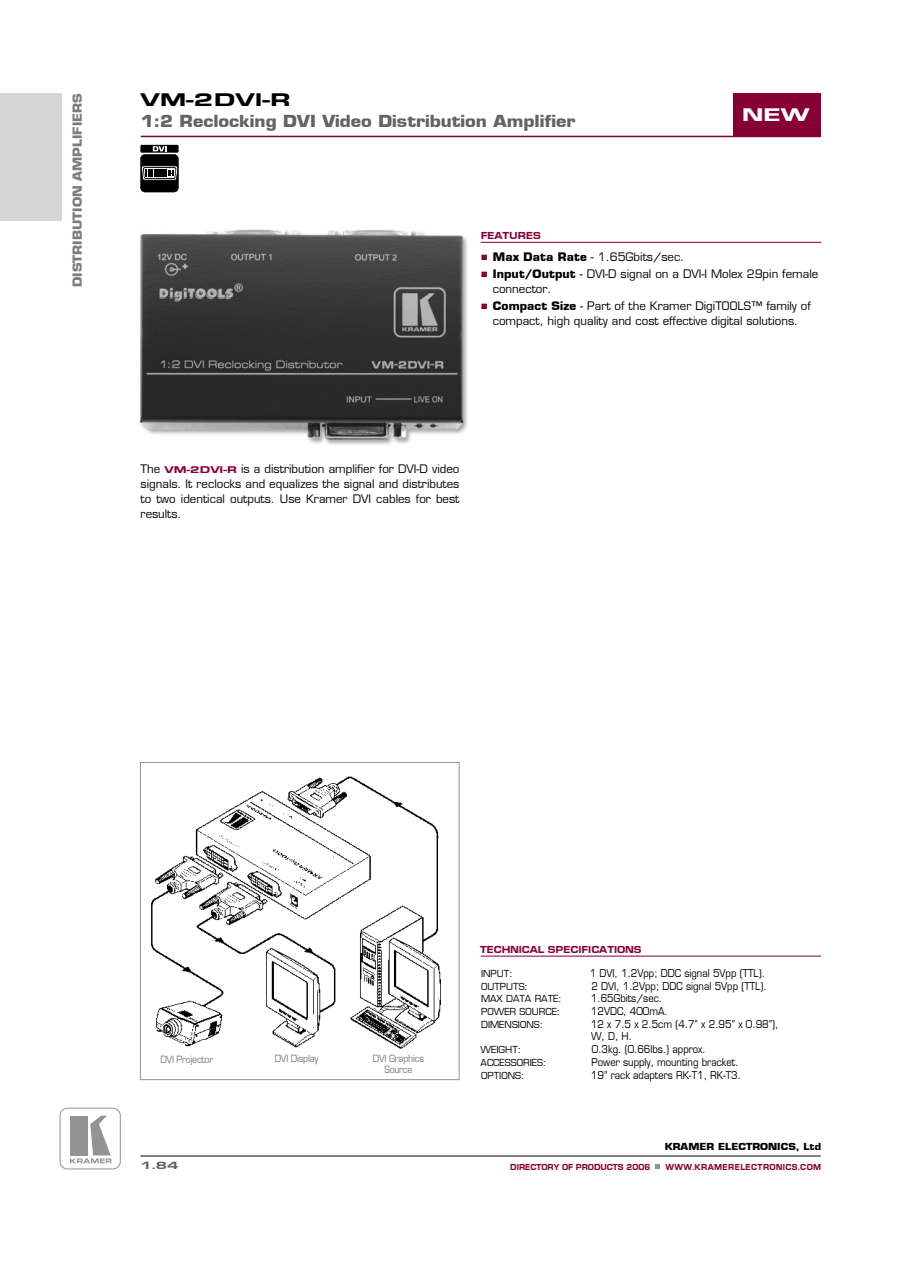
<style>
.page{position:relative;width:919px;height:1263px;background:#fff}
.page>*{position:absolute;margin:0;border:0;box-sizing:border-box;transform-origin:0 0}
.t1{font:800 18.9px "Eurose Wide";color:#000;scale:1.11 1}
.t2{font:800 18.9px "Eurose Wide";color:#fff;scale:1.11 1}
.t3{font:900 16.2px "Eurostile";color:#636363;scale:1.11 1}
.t4{font:900 12.15px "Eurostile";color:#7c7c7c;scale:1.11 1}
.t5{font:500 11.4px/15px "Eurostile";color:#000;text-align:justify}
.t6{font:800 10.8px "Eurose Wide";color:#636363;scale:1.11 1}
.t7{font:500 10.5px/12px "Eurostile";color:#000;scale:.9 1}
.t8{font:800 10.5px "Eurose Wide";color:#860034;scale:.8 1}
.t9{font:500 9.75px/10.5px "Eurostile";letter-spacing:-.025em;color:#7c7c7c;text-align:center;scale:.9 1}
.t10{font:500 9.45px "Eurostile";color:#000}
.t11{font:900 9.45px "Eurostile";color:#000;scale:1.11 1}
.t12{font:800 9px "Eurose Wide";letter-spacing:.06em;color:#8a0032;scale:.7 1}
.t13{font:800 9px "Eurose Wide";color:#8a0032;scale:.7 1}
.s1{font-family:"Arial";font-weight:400;color:#860034}
.s2{font-weight:900}
.s3{font-family:"Eurose Wide";font-weight:800;font-size:10.2px;color:#860034}
</style>
<div class="page">
<hr style="left:141px;top:136px;width:680px;height:1px;background:#860034">
<hr style="left:480px;top:956px;width:341px;height:1px;background:#860034">
<div style="left:140px;top:145px;width:38px;height:8px;background:#000"></div>
<svg style="left:140px;top:146px;width:38px;height:46px"></svg>
<img style="left:139px;top:229px;width:329px;height:216px">
<img style="left:151px;top:776px;width:290px;height:273px">
<div style="left:140px;top:762px;width:319px;height:318px;border:1px solid #939393"></div>
<hr style="left:480px;top:242px;width:341px;height:1px;background:#860034">
<div style="left:0;top:94px;width:62px;height:127px;background:#d6d6d6"></div>
<svg style="left:59px;top:1107px;width:62px;height:62px"></svg>
<hr style="left:140px;top:1156px;width:680px;height:1px;background:#000">
<div style="left:70px;top:1115px;width:17px;height:40px;background:#939393"></div>
<svg style="left:655px;top:1165px;width:5px;height:4px"></svg>
<div style="left:733px;top:94px;width:87px;height:42px;background:#860034"></div>
<p class="t4" style="left:70px;top:287px;width:176px;rotate:-90deg">DISTRIBUTION AMPLIFIERS</p>
<h1 class="t1" style="left:140px;top:89px;width:137px">VM-2DVI-R</h1>
<h2 class="t3" style="left:141px;top:111px;width:393px">1:2 Reclocking DVI Video Distribution Amplifier</h2>
<h1 class="t2" style="left:742px;top:104px;width:62px">NEW</h1>
<p class="t8" style="left:480px;top:230px;width:76px">FEATURES</p>
<p class="t5" style="left:480px;top:249px;width:205px"><span class="s1">■</span> <span class="s2">Max Data Rate</span> - 1.65Gbits/sec.</p>
<p class="t5" style="left:492px;top:266px;width:327px;text-indent:-12px"><span class="s1">■</span> <span class="s2">Input/Output</span> - DVI-D signal on a DVI-I Molex 29pin female connector.</p>
<p class="t5" style="left:480px;top:298px;width:331px;text-align:center"><span class="s1">■</span> <span class="s2">Compact Size</span> - Part of the Kramer DigiTOOLS™ family of compact, high quality and cost effective digital solutions.</p>
<p class="t5" style="left:141px;top:461px;width:320px">The <span class="s3">VM-2DVI-R</span> is a distribution amplifier for DVI-D video signals. It reclocks and equalizes the signal and distributes to two identical outputs. Use Kramer DVI cables for best results.</p>
<p class="t9" style="left:160px;top:1054px;width:60px">DVI Projector</p>
<p class="t9" style="left:275px;top:1053px;width:50px">DVI Display</p>
<p class="t9" style="left:373px;top:1053px;width:58px">DVI Graphics<br>Source</p>
<p class="t6" style="left:140px;top:1159px;width:36px">1.84</p>
<p class="t8" style="left:480px;top:943px;width:203px">TECHNICAL SPECIFICATIONS</p>
<p class="t10" style="left:481px;top:968px;width:33px">INPUT:</p>
<p class="t7" style="left:589px;top:967px;width:196px">1 DVI, 1.2Vpp; DDC signal 5Vpp (TTL).</p>
<p class="t10" style="left:481px;top:980px;width:48px">OUTPUTS:</p>
<p class="t7" style="left:591px;top:980px;width:196px">2 DVI, 1.2Vpp; DDC signal 5Vpp (TTL).</p>
<p class="t10" style="left:481px;top:993px;width:82px">MAX DATA RATE:</p>
<p class="t7" style="left:591px;top:992px;width:80px">1.65Gbits/sec.</p>
<p class="t10" style="left:481px;top:1006px;width:81px">POWER SOURCE:</p>
<p class="t7" style="left:591px;top:1005px;width:87px">12VDC, 400mA.</p>
<p class="t10" style="left:481px;top:1019px;width:63px">DIMENSIONS:</p>
<p class="t7" style="left:591px;top:1018px;width:210px">12 x 7.5 x 2.5cm (4.7” x 2.95” x 0.98”),<br>W, D, H.</p>
<p class="t10" style="left:480px;top:1044px;width:42px">WEIGHT:</p>
<p class="t7" style="left:592px;top:1043px;width:128px">0.3kg. (0.66lbs.) approx.</p>
<p class="t10" style="left:480px;top:1057px;width:67px">ACCESSORIES:</p>
<p class="t7" style="left:591px;top:1056px;width:165px">Power supply, mounting bracket.</p>
<p class="t10" style="left:481px;top:1070px;width:45px">OPTIONS:</p>
<p class="t7" style="left:591px;top:1069px;width:168px">19” rack adapters RK-T1, RK-T3.</p>
<p class="t11" style="left:665px;top:1141px;width:142px">KRAMER ELECTRONICS, Ltd</p>
<p class="t13" style="left:510px;top:1161px;width:202px">DIRECTORY OF PRODUCTS 2006</p>
<p class="t12" style="left:665px;top:1161px;width:224px">WWW.KRAMERELECTRONICS.COM</p>
</div>
